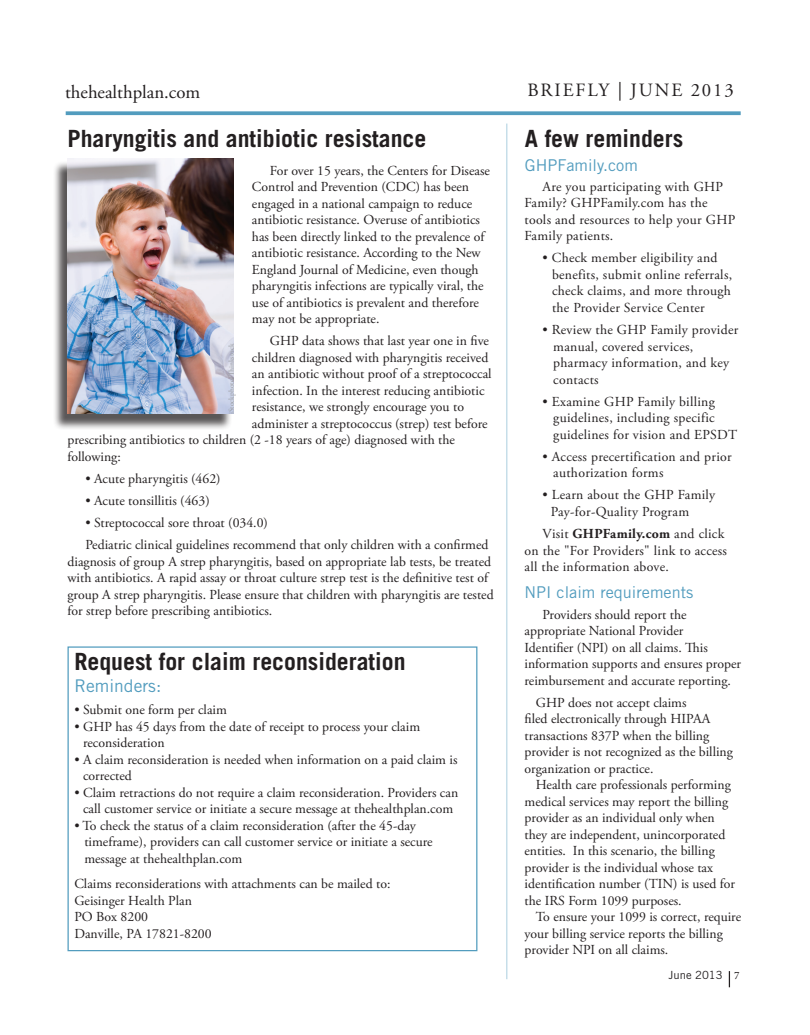
<style>
.page{position:relative;width:810px;height:1035px;background:#fff}
.page>*{position:absolute;margin:0;border:0;box-sizing:border-box;transform-origin:0 0}
.t1{font:700 23.75px "Trade Gothic LT Std";color:#231f20}
.t2{font:18.75px "Adobe Garamond Pro";color:#231f20}
.t3{font:18.75px "Adobe Garamond Pro";letter-spacing:.1em;color:#231f20}
.t4{font:17.5px "Trade Gothic LT Std";color:#529cbe}
.t5{font:16.25px "Trade Gothic LT Std";color:#529cbe}
.t6{font:13.75px/16.5px "Adobe Garamond Pro";color:#231f20}
.t7{font:13.75px/16.5px "Adobe Garamond Pro";letter-spacing:.02em;color:#231f20}
.t8{font:11.25px "Trade Gothic LT Std";color:#231f20}
.t9{font:7.5px "Adobe Garamond Pro";color:#999b9e}
.s1{font-weight:700}
.s2{font-family:"Minion Pro"}
</style>
<div class="page">
<svg style="left:66px;top:111px;width:675px;height:4px;background:#61a4c3"></svg>
<svg style="left:729px;top:971px;width:1px;height:16px"></svg>
<hr style="left:506px;top:124px;width:1px;height:855px;background:#529cbe">
<div style="left:68px;top:646px;width:409px;height:305px;border:1px solid #529cbe"></div>
<div style="left:53px;top:161px;width:180px;height:269px;background:#231f20;opacity:.75"></div>
<img style="left:68px;top:158px;width:166px;height:256px">
<h2 class="t2" style="left:65px;top:80px;width:137px">thehealthplan.com</h2>
<h1 class="t1" style="left:68px;top:124px;width:360px">Pharyngitis and antibiotic resistance</h1>
<p class="t6" style="left:252px;top:163px;width:239px;text-indent:18px">For over 15 years, the Centers for Disease Control and Prevention (CDC) has been engaged in a national campaign to reduce antibiotic resistance. Overuse of antibiotics has been directly linked to the prevalence of antibiotic resistance. According to the New England Journal of Medicine, even though pharyngitis infections are typically viral, the use of antibiotics is prevalent and therefore may not be appropriate.</p>
<p class="t6" style="left:270px;top:333px;width:221px">GHP data shows that last year one in five</p>
<p class="t6" style="left:252px;top:350px;width:238px">children diagnosed with pharyngitis received</p>
<p class="t6" style="left:252px;top:366px;width:241px">an antibiotic without proof of a streptococcal</p>
<p class="t6" style="left:252px;top:383px;width:234px">infection. In the interest reducing antibiotic</p>
<p class="t6" style="left:252px;top:399px;width:214px">resistance, we strongly encourage you to</p>
<p class="t6" style="left:252px;top:416px;width:237px">administer a streptococcus (strep) test before</p>
<p class="t6" style="left:68px;top:432px;width:389px">prescribing antibiotics to children (2 -18 years of age) diagnosed with the</p>
<p class="t6" style="left:68px;top:449px;width:55px">following:</p>
<p class="t6" style="left:85px;top:471px;width:137px">• Acute pharyngitis (462)</p>
<p class="t6" style="left:85px;top:493px;width:126px">• Acute tonsillitis (463)</p>
<p class="t6" style="left:85px;top:512px;width:405px;line-height:22.1px">• Streptococcal sore throat (034.0)<br>Pediatric clinical guidelines recommend that only children with a confirmed</p>
<p class="t6" style="left:68px;top:554px;width:428px">diagnosis of group A strep pharyngitis, based on appropriate lab tests, be treated with antibiotics. A rapid assay or throat culture strep test is the definitive test of group A strep pharyngitis. Please ensure that children with pharyngitis are tested for strep before prescribing antibiotics.</p>
<h1 class="t1" style="left:74px;top:647px;width:333px">Request for claim reconsideration</h1>
<p class="t4" style="left:74px;top:676px;width:89px">Reminders:</p>
<p class="t6" style="left:74px;top:702px;width:154px">• Submit one form per claim</p>
<p class="t6" style="left:83px;top:719px;width:339px;text-indent:-9px">• GHP has 45 days from the date of receipt to process your claim reconsideration</p>
<p class="t6" style="left:83px;top:752px;width:376px;text-indent:-9px">• A claim reconsideration is needed when information on a paid claim is corrected</p>
<p class="t6" style="left:74px;top:785px;width:385px;text-align:center">• Claim retractions do not require a claim reconsideration. Providers can call customer service or initiate a secure message at thehealthplan.com</p>
<p class="t6" style="left:84px;top:818px;width:350px;text-indent:-10px">• To check the status of a claim reconsideration (after the 45-day timeframe), providers can call customer service or initiate a secure message at thehealthplan.com</p>
<p class="t6" style="left:74px;top:876px;width:318px">Claims reconsiderations with attachments can be mailed to:<br>Geisinger Health Plan<br>PO Box 8200<br>Danville, PA 17821-8200</p>
<p class="t9" style="left:227px;top:414px;width:72px;rotate:-90deg">iStockphoto/Thinkstock</p>
<h2 class="t3" style="left:527px;top:79px;width:208px">BRIEFLY | JUNE 2013</h2>
<h1 class="t1" style="left:525px;top:124px;width:160px">A few reminders</h1>
<p class="t5" style="left:525px;top:155px;width:114px">GHPFamily.com</p>
<p class="t7" style="left:525px;top:179px;width:212px;text-indent:18px">Are you participating with GHP<br>Family? GHPFamily.com has the tools and resources to help your GHP<br>Family patients.</p>
<p class="t7" style="left:552px;top:250px;width:182px;text-indent:-10px">• Check member eligibility and benefits, submit online referrals, check claims, and more through the Provider Service Center</p>
<p class="t7" style="left:553px;top:322px;width:187px;text-indent:-11px">• Review the GHP Family provider manual, covered services, pharmacy information, and key contacts</p>
<p class="t7" style="left:553px;top:394px;width:186px;text-indent:-11px">• Examine GHP Family billing guidelines, including specific guidelines for vision and EPSDT</p>
<p class="t7" style="left:553px;top:449px;width:180px;text-indent:-11px">• Access precertification and prior authorization forms</p>
<p class="t7" style="left:551px;top:487px;width:166px;text-indent:-8px">• Learn about the GHP Family<br>Pay-for-Quality Program</p>
<p class="t7" style="left:525px;top:526px;width:204px;text-indent:18px">Visit <span class="s1">GHPFamily.com</span> and click on the "For Providers" link to access all the information above.</p>
<p class="t5" style="left:525px;top:582px;width:170px">NPI claim requirements</p>
<p class="t6" style="left:525px;top:607px;width:218px;text-indent:18px">Providers should report the appropriate National Provider<br>Identifier (NPI) on all claims. This information supports and ensures proper reimbursement and accurate reporting.</p>
<p class="t6" style="left:525px;top:695px;width:210px;text-indent:11px">GHP does not accept claims<br>filed electronically through HIPAA transactions 837P when the billing provider is not recognized as the billing organization or practice.</p>
<p class="t6" style="left:525px;top:777px;width:212px;text-indent:11px">Health care professionals performing medical services may report the billing provider as an individual only when they are independent, unincorporated entities. In this scenario, the billing provider is the individual whose tax identification number (TIN) is used for the IRS Form 1099 purposes.</p>
<p class="t6" style="left:525px;top:909px;width:218px;text-indent:11px">To ensure your 1099 is correct, require your billing service reports the billing provider NPI on all claims.</p>
<p class="t8" style="left:669px;top:968px;width:73px">June 2013 <span class="s2">7</span></p>
</div>
